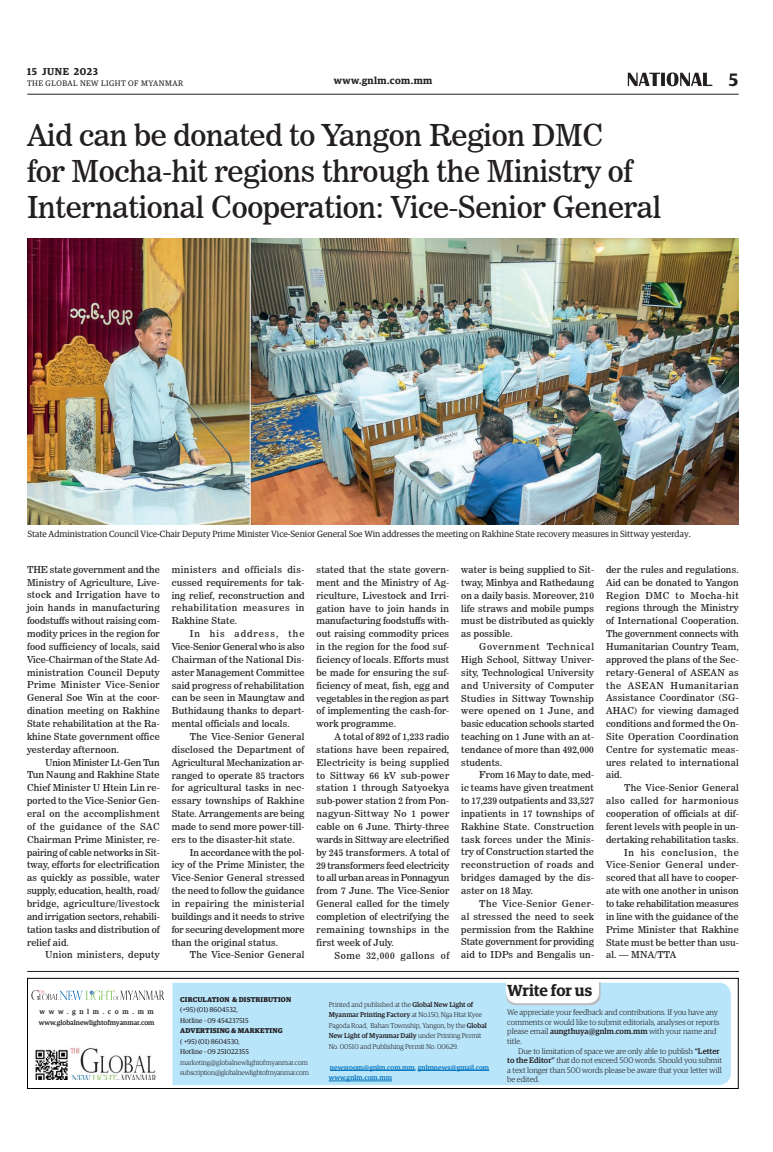
<style>
.page{position:relative;width:773px;height:1152px;background:#fff}
.page>*{position:absolute;margin:0;border:0;box-sizing:border-box;transform-origin:0 0}
._3_Clm_Head{font:30px/36px "News 706 BT Roman C";letter-spacing:-.01em;color:#231f20}
.t1{font:600 18px "Guardian Egyp";color:#231f20}
.t2{font:600 16px "Guardian Egyp";letter-spacing:-.005em;color:#231f20}
.t3{font:600 10px "Guardian Egyp";letter-spacing:.05em;color:#231f20}
._2nd_Body{font:9.5px/12.9px "News 706 BT Roman C";letter-spacing:.015em;color:#231f20;text-align:justify}
.Normal_Para{font:9.5px/12.9px "News 706 BT Roman C";letter-spacing:.015em;color:#231f20;text-align:justify}
._2nd_Body-2{font:9.5px "News 706 BT Roman C";letter-spacing:.035em;color:#231f20}
._2nd_Body-3{font:9.5px "News 706 BT Roman C";letter-spacing:.055em;color:#231f20}
.t4{font:9px "Guardian Egyp";color:#231f20}
.t5{font:300 8px/9.6px "Guardian Egyp";color:#231f20}
.t6{font:8px "Guardian Egyp";letter-spacing:.06em;color:#231f20}
.t7{font:300 7px/10.5px "Guardian Egyp";color:#231f20}
.t8{font:7px "Guardian Egyp";color:#231f20}
.t9{font:500 7px/10.5px "Guardian Egyp";color:#0072bc}
.t10{font:700 7px "Guardian Egyp";letter-spacing:.02em;color:#231f20}
.t11{font:300 7px "Guardian Egyp";letter-spacing:-.02em;color:#231f20}
.t12{font:500 7px "Guardian Egyp";color:#231f20}
.t13{font:500 7px "Guardian Egyp";letter-spacing:.52em;color:#231f20}
.s1{font-weight:500}
</style>
<div class="page">
<hr style="left:27px;top:94px;width:711px;height:1px;background:#231f20">
<svg style="left:627px;top:72px;width:85px;height:14px"></svg>
<hr style="left:27px;top:971px;width:712px;height:1px;background:#231f20">
<div style="left:172px;top:983px;width:558px;height:102px;background:#b9e5fa"></div>
<svg style="left:31px;top:990px;width:133px;height:9px"></svg>
<img style="left:35px;top:1047px;width:121px;height:33px">
<hr style="left:330px;top:1070px;width:85px;height:1px;background:#0072bc">
<hr style="left:418px;top:1070px;width:38px;height:1px;background:#0072bc">
<hr style="left:456px;top:1070px;width:33px;height:1px;background:#0072bc">
<hr style="left:329px;top:1081px;width:63px;height:1px;background:#0072bc">
<div style="left:27px;top:978px;width:711px;height:111px;border:1px solid #000"></div>
<svg style="left:506px;top:979px;width:94px;height:26px"></svg>
<img style="left:27px;top:239px;width:711px;height:285px">
<p class="t3" style="left:27px;top:64px;width:72px">15 JUNE 2023</p>
<p class="t6" style="left:27px;top:78px;width:158px">THE GLOBAL NEW LIGHT OF MYANMAR</p>
<p class="t3" style="left:334px;top:73px;width:100px">www.gnlm.com.mm</p>
<h2 class="t1" style="left:729px;top:67px;width:11px">5</h2>
<p class="_3_Clm_Head" style="left:27px;top:117px;width:635px">Aid can be donated to Yangon Region DMC<br>for Mocha-hit regions through the Ministry of<br>International Cooperation: Vice-Senior General</p>
<p class="t4" style="left:27px;top:528px;width:664px">State Administration Council Vice-Chair Deputy Prime Minister Vice-Senior General Soe Win addresses the meeting on Rakhine State recovery measures in Sittway yesterday.</p>
<p class="Normal_Para" style="left:27px;top:563px;width:134px">THE state government and the Ministry of Agriculture, Live&shy;stock and Irrigation have to join hands in manufacturing foodstuffs without raising com&shy;modity prices in the region for food sufficiency of locals, said Vice-Chairman of the State Ad&shy;ministration Council Deputy Prime Minister Vice-Senior General Soe Win at the coor&shy;dination meeting on Rakhine State rehabilitation at the Ra&shy;khine State government office yesterday afternoon.</p>
<p class="_2nd_Body" style="left:27px;top:756px;width:134px;text-indent:18px">Union Minister Lt-Gen Tun Tun Naung and Rakhine State Chief Minister U Htein Lin re&shy;ported to the Vice-Senior Gen&shy;eral on the accomplishment of the guidance of the SAC Chairman Prime Minister, re&shy;pairing of cable networks in Sit&shy;tway, efforts for electrification as quickly as possible, water supply, education, health, road/ bridge, agriculture/livestock and irrigation sectors, rehabili&shy;tation tasks and distribution of relief aid.</p>
<p class="_2nd_Body-2" style="left:45px;top:949px;width:116px">Union ministers, deputy</p>
<p class="t13" style="left:39px;top:1007px;width:116px">www.gnlm.com.mm</p>
<p class="t12" style="left:39px;top:1018px;width:117px">www.globalnewlightofmyanmar.com</p>
<p class="_2nd_Body" style="left:172px;top:563px;width:134px">ministers and officials dis&shy;cussed requirements for tak&shy;ing relief, reconstruction and rehabilitation measures in Rakhine State.</p>
<p class="_2nd_Body" style="left:172px;top:627px;width:134px;text-indent:18px">In his address, the Vice-Senior General who is also Chairman of the National Dis&shy;aster Management Committee said progress of rehabilitation can be seen in Maungtaw and Buthidaung thanks to depart&shy;mental officials and locals.</p>
<p class="_2nd_Body" style="left:172px;top:730px;width:134px;text-indent:18px">The Vice-Senior General disclosed the Department of Agricultural Mechanization ar&shy;ranged to operate 85 tractors for agricultural tasks in nec&shy;essary townships of Rakhine State. Arrangements are being made to send more power-till&shy;ers to the disaster-hit state.</p>
<p class="_2nd_Body" style="left:172px;top:846px;width:134px;text-indent:18px">In accordance with the pol&shy;icy of the Prime Minister, the Vice-Senior General stressed the need to follow the guidance in repairing the ministerial buildings and it needs to strive for securing development more than the original status.</p>
<p class="_2nd_Body" style="left:190px;top:949px;width:116px">The Vice-Senior General</p>
<p class="_2nd_Body" style="left:316px;top:563px;width:134px">stated that the state govern&shy;ment and the Ministry of Ag&shy;riculture, Livestock and Irri&shy;gation have to join hands in manufacturing foodstuffs with&shy;out raising commodity prices in the region for the food suf&shy;ficiency of locals. Efforts must be made for ensuring the suf&shy;ficiency of meat, fish, egg and vegetables in the region as part of implementing the cash-for&shy;work programme.</p>
<p class="_2nd_Body" style="left:316px;top:730px;width:134px;text-indent:18px">A total of 892 of 1,233 radio stations have been repaired, Electricity is being supplied to Sittway 66 kV sub-power station 1 through Satyoekya sub-power station 2 from Pon&shy;nagyun-Sittway No 1 power cable on 6 June. Thirty-three wards in Sittway are electrified by 245 transformers. A total of 29 transformers feed electricity to all urban areas in Ponnagyun from 7 June. The Vice-Senior General called for the timely completion of electrifying the remaining townships in the first week of July.</p>
<p class="_2nd_Body-3" style="left:334px;top:949px;width:116px">Some 32,000 gallons of</p>
<p class="_2nd_Body" style="left:461px;top:563px;width:134px">water is being supplied to Sit&shy;tway, Minbya and Rathedaung on a daily basis. Moreover, 210 life straws and mobile pumps must be distributed as quickly as possible.</p>
<p class="_2nd_Body" style="left:461px;top:640px;width:134px;text-indent:18px">Government Technical High School, Sittway Univer&shy;sity, Technological University and University of Computer Studies in Sittway Township were opened on 1 June, and basic education schools started teaching on 1 June with an at&shy;tendance of more than 492,000 students.</p>
<p class="_2nd_Body" style="left:461px;top:768px;width:134px;text-indent:18px">From 16 May to date, med&shy;ic teams have given treatment to 17,239 outpatients and 33,527 inpatients in 17 townships of Rakhine State. Construction task forces under the Minis&shy;try of Construction started the reconstruction of roads and bridges damaged by the dis&shy;aster on 18 May.</p>
<p class="_2nd_Body" style="left:461px;top:897px;width:134px;text-indent:18px">The Vice-Senior Gener&shy;al stressed the need to seek permission from the Rakhine State government for providing aid to IDPs and Bengalis un-</p>
<p class="_2nd_Body" style="left:606px;top:563px;width:134px">der the rules and regulations.<br>Aid can be donated to Yangon Region DMC to Mocha-hit regions through the Ministry of International Cooperation.<br>The government connects with Humanitarian Country Team, approved the plans of the Sec&shy;retary-General of ASEAN as the ASEAN Humanitarian Assistance Coordinator (SG-AHAC) for viewing damaged conditions and formed the On-Site Operation Coordination Centre for systematic meas&shy;ures related to international aid.</p>
<p class="_2nd_Body" style="left:606px;top:781px;width:134px;text-indent:18px">The Vice-Senior General also called for harmonious cooperation of officials at dif&shy;ferent levels with people in un&shy;dertaking rehabilitation tasks.</p>
<p class="_2nd_Body" style="left:606px;top:846px;width:134px;text-indent:18px">In his conclusion, the Vice-Senior General under&shy;scored that all have to cooper&shy;ate with one another in unison to take rehabilitation measures in line with the guidance of the Prime Minister that Rakhine State must be better than usu&shy;al. — MNA/TTA</p>
<p class="t10" style="left:180px;top:994px;width:112px">CIRCULATION &amp; DISTRIBUTION</p>
<p class="t8" style="left:180px;top:1005px;width:59px">(+95) (01) 8604532,</p>
<p class="t8" style="left:180px;top:1016px;width:70px">Hotline - 09 454237515</p>
<p class="t10" style="left:180px;top:1025px;width:104px">ADVERTISING &amp; MARKETING</p>
<p class="t8" style="left:180px;top:1037px;width:61px">( +95) (01) 8604530,</p>
<p class="t8" style="left:180px;top:1047px;width:70px">Hotline - 09 251022355</p>
<p class="t7" style="left:180px;top:1057px;width:129px">marketing@globalnewlightofmyanmar.com</p>
<p class="t11" style="left:180px;top:1068px;width:130px">subscription@globalnewlightofmyanmar.com</p>
<p class="t7" style="left:329px;top:999px;width:160px">Printed and published at the <span class="s1">Global New Light of Myanmar Printing Factory</span> at No.150, Nga Htat Kyee Pagoda Road, Bahan Township, Yangon, by the <span class="s1">Global New Light of Myanmar Daily</span> under Printing Permit No. 00510 and Publishing Permit No. 00629.</p>
<p class="t9" style="left:329px;top:1061px;width:162px">newsroom@gnlm.com.mm, gnlmnews@gmail.com www.gnlm.com.mm</p>
<p class="t2" style="left:507px;top:979px;width:86px">Write for us</p>
<p class="t5" style="left:507px;top:1007px;width:214px">We appreciate your feedback and contributions. If you have any comments or would like to submit editorials, analyses or reports please email <span class="s1">aungthuya@gnlm.com.mm</span> with your name and title.</p>
<p class="t5" style="left:507px;top:1046px;width:216px;text-indent:11px">Due to limitation of space we are only able to publish <span class="s1">“Letter to the Editor”</span> that do not exceed 500 words. Should you submit a text longer than 500 words please be aware that your letter will be edited.</p>
</div>
